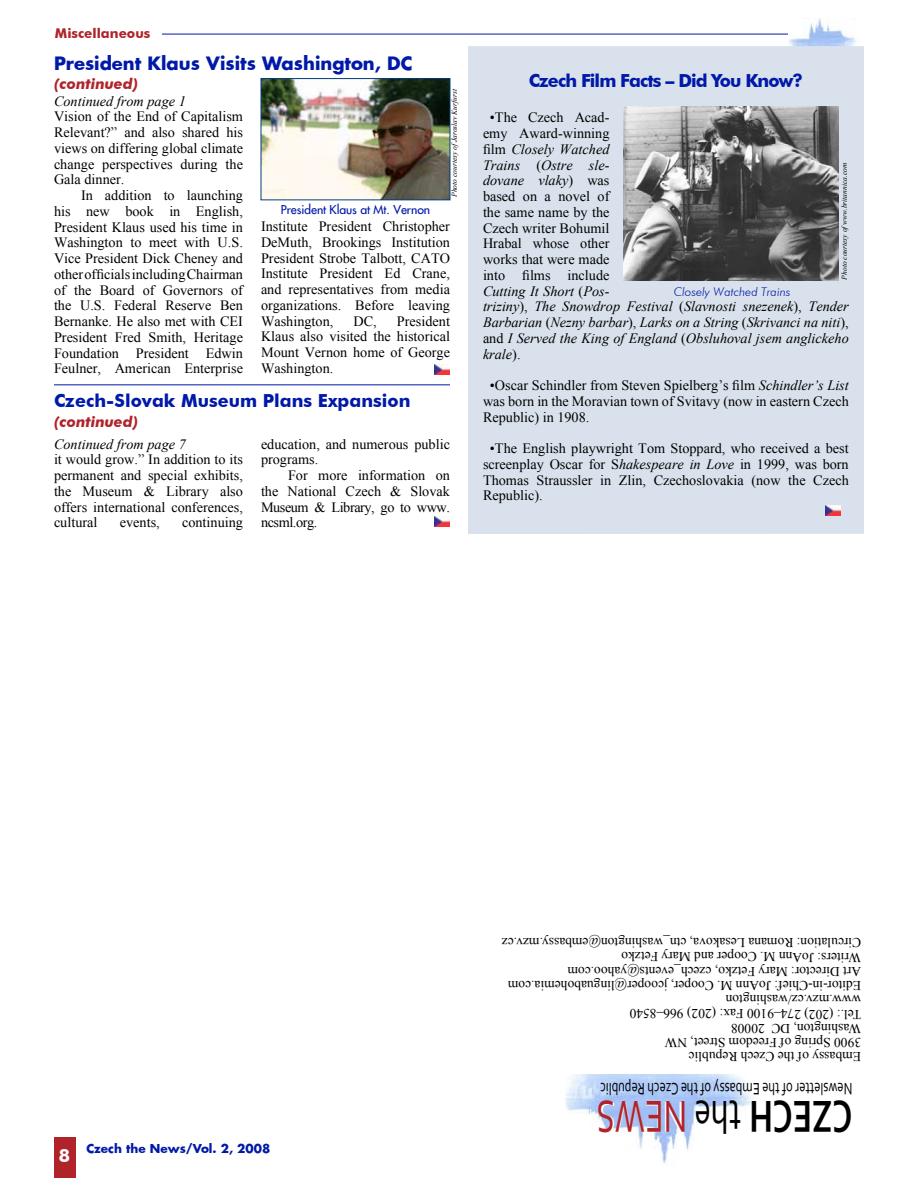
<style>
.page{position:relative;width:918px;height:1188px;background:#fff}
.page>*{position:absolute;margin:0;border:0;box-sizing:border-box;transform-origin:0 0}
.t1{font:700 46.8px "Corbel";color:#000;scale:.72 1}
.t2{font:700 18px "Futura";color:#0019a8}
.t3{font:700 18px "Futura BT";color:#0019a8}
.t4{font:700 18px "Futura BT";letter-spacing:-.05em;color:#0019a8}
.t5{font:700 18px "Futura BT";color:#fff}
.t6{font:17.25px "Corbel";color:#000;scale:.72 1}
.t7{font:italic 700 15px "Futura BT";color:#b0232a}
.t8{font:14.25px/15.8px "Times New Roman";color:#000;text-align:justify}
.t9{font:italic 14.25px/15.8px "Times New Roman";color:#000}
.t10{font:13.5px/14.2px "Times New Roman";color:#000}
.t11{font:700 13.5px "Futura BT";color:#b0232a}
.t12{font:12px "Futura 2";color:#0019a8}
.t13{font:700 12px "Futura";color:#0019a8}
.t14{font:italic 300 12px "Futura BT";color:#0019a8}
.t15{font:italic 7.5px "Times New Roman";color:#000}
.s1{font-style:normal}
.s2{font-style:italic}
.s3{font-weight:400}
.s4{font-weight:400;font-size:45px;color:#fff}
</style>
<div class="page">
<div style="left:54px;top:1137px;width:21px;height:41px;background:#b0232a"></div>
<hr style="left:162px;top:34px;width:628px;height:1px;background:#0019a8">
<img style="left:788px;top:18px;width:68px;height:28px">
<img style="left:566px;top:1074px;width:189px;height:90px">
<hr style="left:54px;top:384px;width:396px;height:1px;background:#0019a8">
<img style="left:263px;top:80px;width:185px;height:118px">
<div style="left:261px;top:78px;width:189px;height:122px;border:1px solid #003e7e"></div>
<img style="left:435px;top:516px;width:15px;height:11px">
<div style="left:468px;top:46px;width:396px;height:488px;background:#d9e2ec"></div>
<img style="left:623px;top:107px;width:216px;height:173px">
<img style="left:825px;top:505px;width:16px;height:11px">
<img style="left:435px;top:364px;width:15px;height:11px">
<p class="t11" style="left:55px;top:25px;width:97px">Miscellaneous</p>
<p class="t2" style="left:54px;top:51px;width:360px">President Klaus Visits Washington, DC</p>
<p class="t7" style="left:54px;top:75px;width:86px">(continued)</p>
<p class="t15" style="left:449px;top:197px;width:109px;rotate:-90deg">Photo courtesy ofJaroslav Kurfurst</p>
<p class="t9" style="left:54px;top:93px;width:133px">Continued from page 1</p>
<p class="t8" style="left:54px;top:109px;width:191px">Vision of the End of Capitalism Relevant?” and also shared his views on differing global climate change perspectives during the Gala dinner.</p>
<p class="t8" style="left:54px;top:187px;width:191px;text-indent:27px">In addition to launching his new book in English, President Klaus used his time in Washington to meet with U.S.<br>Vice President Dick Cheney and other officials including Chairman of the Board of Governors of the U.S. Federal Reserve Ben Bernanke. He also met with CEI President Fred Smith, Heritage Foundation President Edwin Feulner, American Enterprise</p>
<p class="t12" style="left:281px;top:202px;width:151px">President Klaus at Mt. Vernon</p>
<p class="t8" style="left:261px;top:218px;width:191px">Institute President Christopher DeMuth, Brookings Institution President Strobe Talbott, CATO Institute President Ed Crane, and representatives from media organizations. Before leaving Washington,</p>
<p class="t8" style="left:261px;top:313px;width:191px;text-indent:136px">President Klaus also visited the historical Mount Vernon home of George Washington.</p>
<p class="t8" style="left:354px;top:313px;width:25px">DC,</p>
<p class="t3" style="left:54px;top:390px;width:358px">Czech-Slovak Museum Plans Expansion</p>
<p class="t7" style="left:54px;top:412px;width:86px">(continued)</p>
<p class="t9" style="left:54px;top:436px;width:133px">Continued from page 7</p>
<p class="t8" style="left:54px;top:452px;width:191px">it would grow.” In addition to its permanent and special exhibits, the Museum &amp; Library also offers international conferences, cultural</p>
<p class="t8" style="left:120px;top:515px;width:41px">events,</p>
<p class="t8" style="left:182px;top:515px;width:62px">continuing</p>
<p class="t8" style="left:261px;top:436px;width:191px">education, and numerous public programs.</p>
<p class="t8" style="left:261px;top:467px;width:191px;text-indent:27px">For more information on the National Czech &amp; Slovak Museum &amp; Library, go to www. ncsml.org.</p>
<p class="t4" style="left:529px;top:70px;width:276px">Czech Film Facts – Did You Know?</p>
<p class="t9" style="left:483px;top:109px;width:367px;text-indent:7px"><span class="s1">•The Czech Acad-<br>emy Award-winning<br>film</span> Closely Watched<br>Trains <span class="s1">(</span>Ostre sle-<br>dovane vlaky<span class="s1">) was<br>based on a novel of<br>the same name by the<br>Czech writer Bohumil<br>Hrabal whose other<br>works that were made<br>into films include<br></span>Cutting It Short <span class="s1">(</span>Pos-<br>triziny<span class="s1">),</span> The Snowdrop Festival <span class="s1">(</span>Slavnosti snezenek<span class="s1">),</span> Tender<br>Barbarian <span class="s1">(</span>Nezny barbar<span class="s1">),</span> Larks on a String <span class="s1">(</span>Skrivanci na niti<span class="s1">), and</span> I Served the King of England <span class="s1">(</span>Obsluhoval jsem anglickeho krale<span class="s1">).</span></p>
<p class="t8" style="left:483px;top:377px;width:367px;text-indent:7px">•Oscar Schindler from Steven Spielberg’s film <span class="s2">Schindler’s List </span>was born in the Moravian town of Svitavy (now in eastern Czech Republic) in 1908.</p>
<p class="t8" style="left:483px;top:440px;width:367px;text-indent:7px">•The English playwright Tom Stoppard, who received a best screenplay Oscar for S<span class="s2">hakespeare in Love</span> in 1999, was born Thomas Straussler in Zlin, Czechoslovakia (now the Czech Republic).</p>
<p class="t15" style="left:839px;top:280px;width:118px;rotate:-90deg">Photo courtesy ofwww.britannica.com</p>
<p class="t14" style="left:674px;top:285px;width:118px">Closely Watched Trains</p>
<p class="t5" style="left:59px;top:1145px;width:13px">8</p>
<p class="t13" style="left:86px;top:1140px;width:185px">Czech the News/Vol. 2, 2008</p>
<p class="t10" style="left:861px;top:1064px;width:361px;rotate:-180deg">Embassy of the Czech Republic<br>3900 Spring of Freedom Street, NW<br>Washington, DC 20008<br>Tel.: (202) 274–9100 Fax: (202) 966–8540 www.mzv.cz/washington<br>Editor-in-Chief: JoAnn M. Cooper, jcooper@linguabohemia.com Art Director: Mary Fetzko, czech_events@yahoo.com<br>Writers: JoAnn M. Cooper and Mary Fetzko<br>Circulation: Romana Lesakova, ctn_washington@embassy.mzv.cz</p>
<p class="t6" style="left:852px;top:1100px;width:351px;rotate:180deg">Newsletter of the Embassy of the Czech Republic</p>
<h1 class="t1" style="left:852px;top:1146px;width:354px;rotate:180deg">CZECH <span class="s3">the</span> <span class="s4">NEWS</span></h1>
</div>
